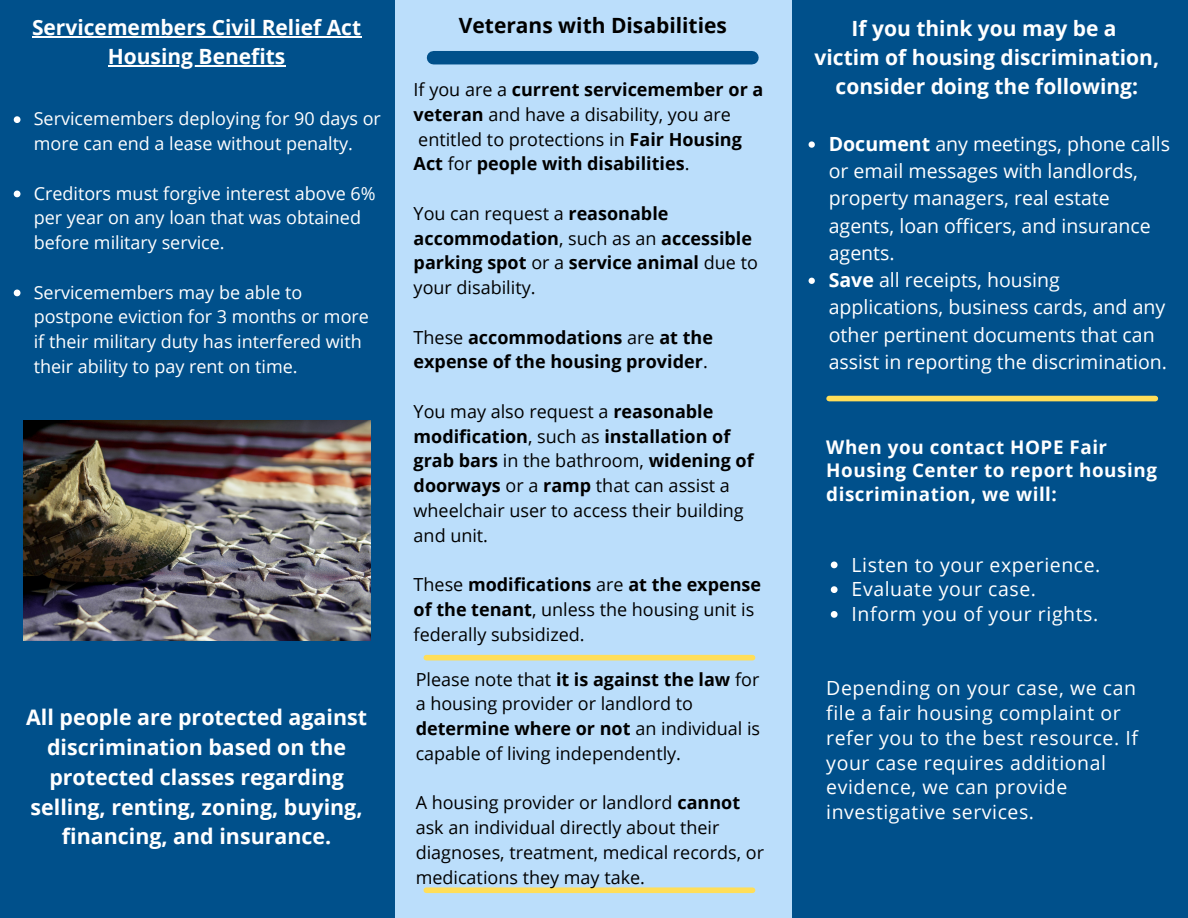
<style>
.page{position:relative;width:1188px;height:918px;background:#00508b}
.page>*{position:absolute;margin:0;border:0;box-sizing:border-box;transform-origin:0 0}
.t1{font:700 21.45px/29.8px "Open Sans";color:#fff;text-align:center}
.t2{font:700 21px/29.4px "Open Sans";color:#fff;text-align:center}
.t3{font:700 21px "Open Sans";color:#000}
.t4{font:19.5px/27.3px "Open Sans";color:#fff}
.t5{font:19.5px/24.8px "Open Sans";letter-spacing:.03em;color:#fff}
.t6{font:700 18.9px/23.7px "Open Sans";letter-spacing:.03em;color:#fff}
.t7{font:18px/24.8px "Open Sans";color:#000}
.t8{font:700 18px/24.8px "Open Sans";color:#000}
.t9{font:18px/24.8px "Open Sans";color:#fff}
.s1{font-weight:400}
.s2{font-weight:700}
</style>
<div class="page">
<div style="left:395px;top:0;width:396px;height:918px;background:#bbdefb"></div>
<div style="left:829px;top:396px;width:326px;height:5px;background:#ffde59"></div>
<div style="left:426px;top:887px;width:327px;height:6px;background:#ffde59"></div>
<img style="left:24px;top:420px;width:346px;height:221px">
<div style="left:426px;top:655px;width:327px;height:5px;background:#ffde59"></div>
<svg style="left:809px;top:141px;width:6px;height:7px"></svg>
<svg style="left:809px;top:278px;width:6px;height:6px"></svg>
<hr style="left:32px;top:36px;width:329px;height:1px;background:#fff">
<hr style="left:108px;top:65px;width:177px;height:1px;background:#fff">
<svg style="left:14px;top:116px;width:6px;height:7px"></svg>
<svg style="left:14px;top:191px;width:6px;height:6px"></svg>
<svg style="left:14px;top:290px;width:6px;height:6px"></svg>
<svg style="left:831px;top:562px;width:7px;height:6px"></svg>
<svg style="left:831px;top:586px;width:7px;height:7px"></svg>
<svg style="left:831px;top:611px;width:7px;height:7px"></svg>
<div style="left:434px;top:51px;width:318px;height:13px;background:#00508b"></div>
<p class="t2" style="left:32px;top:12px;width:331px">Servicemembers Civil Relief Act<br>Housing Benefits</p>
<p class="t9" style="left:34px;top:106px;width:349px">Servicemembers deploying for 90 days or more can end a lease without penalty.</p>
<p class="t9" style="left:34px;top:180px;width:343px">Creditors must forgive interest above 6% per year on any loan that was obtained before military service.</p>
<p class="t9" style="left:34px;top:279px;width:337px">Servicemembers may be able to postpone eviction for 3 months or more if their military duty has interfered with their ability to pay rent on time.</p>
<p class="t1" style="left:26px;top:702px;width:343px">All people are protected against discrimination based on the protected classes regarding selling, renting, zoning, buying, financing, and insurance.</p>
<p class="t3" style="left:459px;top:11px;width:270px">Veterans with Disabilities</p>
<p class="t8" style="left:414px;top:77px;width:351px"><span class="s1">If you are a</span> current servicemember or a veteran <span class="s1">and have a disability, you are entitled to protections in</span> Fair Housing Act <span class="s1">for</span> people with disabilities<span class="s1">.</span></p>
<p class="t8" style="left:414px;top:201px;width:346px"><span class="s1">You can request a</span> reasonable accommodation<span class="s1">, such as an</span> accessible parking spot <span class="s1">or a</span> service animal <span class="s1">due to your disability.</span></p>
<p class="t8" style="left:414px;top:324px;width:301px"><span class="s1">These</span> accommodations <span class="s1">are</span> at the expense of the housing provider<span class="s1">.</span></p>
<p class="t7" style="left:414px;top:399px;width:342px">You may also request a <span class="s2">reasonable modification</span>, such as <span class="s2">installation of grab bars</span> in the bathroom, <span class="s2">widening of doorways</span> or a <span class="s2">ramp</span> that can assist a wheelchair user to access their building and unit.</p>
<p class="t7" style="left:414px;top:572px;width:349px">These <span class="s2">modifications</span> are <span class="s2">at the expense of the tenant</span>, unless the housing unit is federally subsidized.</p>
<p class="t7" style="left:416px;top:666px;width:346px">Please note that <span class="s2">it is against the law</span> for a housing provider or landlord to <span class="s2">determine where or not</span> an individual is capable of living independently.</p>
<p class="t7" style="left:416px;top:790px;width:350px">A housing provider or landlord <span class="s2">cannot </span>ask an individual directly about their diagnoses, treatment, medical records, or medications they may take.</p>
<p class="t2" style="left:815px;top:13px;width:346px">If you think you may be a<br>victim of housing discrimination, consider doing the following:</p>
<p class="t4" style="left:829px;top:130px;width:343px"><span class="s2">Document</span> any meetings, phone calls or email messages with landlords, property managers, real estate agents, loan officers, and insurance agents.<br><span class="s2">Save</span> all receipts, housing applications, business cards, and any other pertinent documents that can assist in reporting the discrimination.</p>
<p class="t6" style="left:826px;top:434px;width:332px">When you contact HOPE Fair<br>Housing Center to report housing discrimination, we will:</p>
<p class="t5" style="left:852px;top:552px;width:250px">Listen to your experience.<br>Evaluate your case.<br>Inform you of your rights.</p>
<p class="t5" style="left:826px;top:675px;width:313px">Depending on your case, we can file a fair housing complaint or refer you to the best resource. If your case requires additional evidence, we can provide investigative services.</p>
</div>
